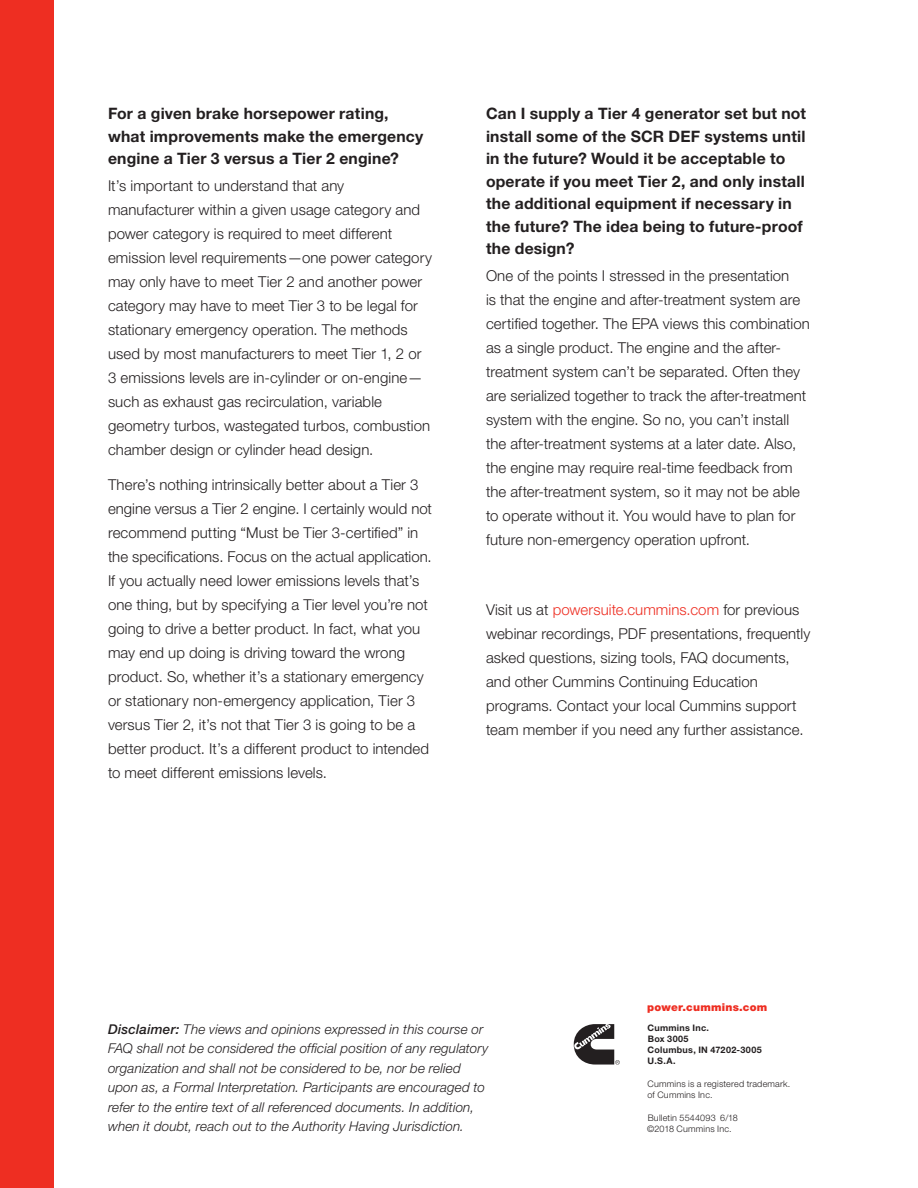
<style>
.page{position:relative;width:918px;height:1188px;background:#fff}
.page>*{position:absolute;margin:0;border:0;box-sizing:border-box;transform-origin:0 0}
.Questions_10_5{font:700 15.75px/22.5px "Helvetica Neue LT Std";letter-spacing:.015em;color:#231f20}
.Body_Copy_10_16{font:300 15px/24px "Helvetica Neue LT Std";letter-spacing:.005em;color:#231f20}
.Disclaimer{font:italic 300 13.5px/19.5px "Helvetica Neue LT Std";letter-spacing:.01em;color:#231f20}
.Copyright_Bulletin{font:900 10.8px "Helvetica Neue LT Std";letter-spacing:.02em;color:#ee2e22}
.Copyright_Bulletin-2{font:300 9px/11.2px "Helvetica Neue LT Std";letter-spacing:.02em;color:#231f20}
.Copyright_Bulletin-3{font:700 9px/11.2px "Helvetica Neue LT Std";letter-spacing:.03em;color:#231f20}
.s1{color:#ee2e22}
.s2{font-weight:500}
</style>
<div class="page">
<div style="left:0;top:0;width:54px;height:1188px;background:#ee2e22"></div>
<svg style="left:574px;top:1024px;width:46px;height:41px"></svg>
<p class="Questions_10_5" style="left:108px;top:102px;width:317px">For a given brake horsepower rating, what improvements make the emergency engine a Tier 3 versus a Tier 2 engine?</p>
<p class="Body_Copy_10_16" style="left:108px;top:174px;width:325px">It’s important to understand that any manufacturer within a given usage category and power category is required to meet different emission level requirements—one power category may only have to meet Tier 2 and another power category may have to meet Tier 3 to be legal for stationary emergency operation. The methods used by most manufacturers to meet Tier 1, 2 or 3 emissions levels are in-cylinder or on-engine— such as exhaust gas recirculation, variable geometry turbos, wastegated turbos, combustion chamber design or cylinder head design.</p>
<p class="Body_Copy_10_16" style="left:108px;top:473px;width:325px">There’s nothing intrinsically better about a Tier 3 engine versus a Tier 2 engine. I certainly would not recommend putting “Must be Tier 3-certified” in the specifications. Focus on the actual application.<br>If you actually need lower emissions levels that’s one thing, but by specifying a Tier level you’re not going to drive a better product. In fact, what you may end up doing is driving toward the wrong product. So, whether it’s a stationary emergency or stationary non-emergency application, Tier 3 versus Tier 2, it’s not that Tier 3 is going to be a better product. It’s a different product to intended to meet different emissions levels.</p>
<p class="Questions_10_5" style="left:486px;top:102px;width:322px">Can I supply a Tier 4 generator set but not install some of the SCR DEF systems until in the future? Would it be acceptable to operate if you meet Tier 2, and only install the additional equipment if necessary in the future? The idea being to future-proof the design?</p>
<p class="Body_Copy_10_16" style="left:486px;top:264px;width:325px">One of the points I stressed in the presentation<br>is that the engine and after-treatment system are certified together. The EPA views this combination as a single product. The engine and the after&shy;treatment system can’t be separated. Often they are serialized together to track the after-treatment system with the engine. So no, you can’t install the after-treatment systems at a later date. Also, the engine may require real-time feedback from the after-treatment system, so it may not be able to operate without it. You would have to plan for future non-emergency operation upfront.</p>
<p class="Body_Copy_10_16" style="left:486px;top:597px;width:326px">Visit us at <span class="s1">powersuite.cummins.com</span> for previous webinar recordings, PDF presentations, frequently asked questions, sizing tools, FAQ documents, and other Cummins Continuing Education programs. Contact your local Cummins support team member if you need any further assistance.</p>
<p class="Copyright_Bulletin" style="left:647px;top:1000px;width:122px">power.cummins.com</p>
<p class="Disclaimer" style="left:108px;top:1019px;width:382px"><span class="s2">Disclaimer:</span> The views and opinions expressed in this course or FAQ shall not be considered the official position of any regulatory organization and shall not be considered to be, nor be relied upon as, a Formal Interpretation. Participants are encouraged to refer to the entire text of all referenced documents. In addition, when it doubt, reach out to the Authority Having Jurisdiction.</p>
<p class="Copyright_Bulletin-3" style="left:647px;top:1022px;width:63px">Cummins Inc.<br>Box 3005</p>
<p class="Copyright_Bulletin-3" style="left:647px;top:1044px;width:116px">Columbus, IN 47202-3005<br>U.S.A.</p>
<p class="Copyright_Bulletin-2" style="left:647px;top:1078px;width:144px">Cummins is a registered trademark. of Cummins Inc.</p>
<p class="Copyright_Bulletin-2" style="left:648px;top:1112px;width:92px">Bulletin 5544093 6/18</p>
<p class="Copyright_Bulletin-2" style="left:647px;top:1123px;width:86px">©2018 Cummins Inc.</p>
</div>
